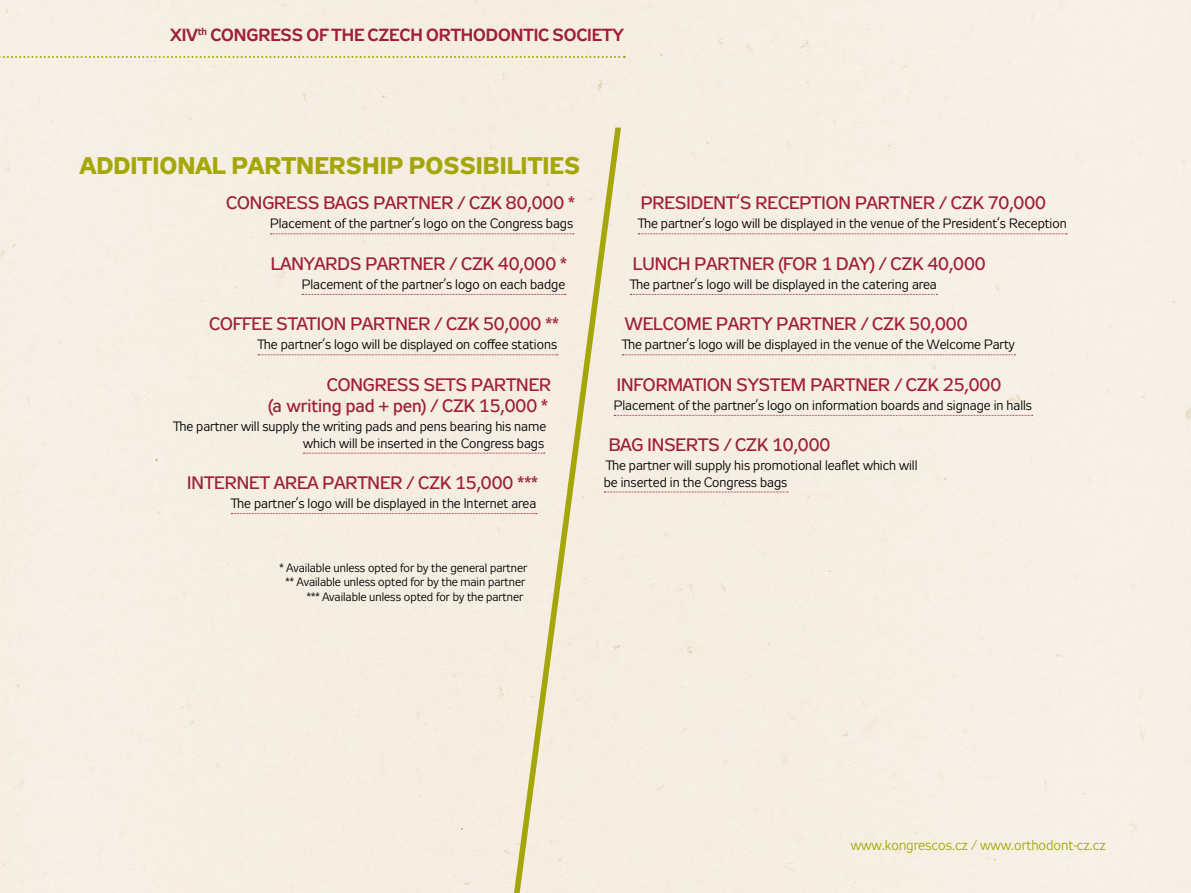
<style>
.page{position:relative;width:1191px;height:893px;background:#f6efe3}
.page>*{position:absolute;margin:0;border:0;box-sizing:border-box;transform-origin:0 0}
.t1{font:700 24px "Zeppelin 32";color:#acb30a}
.t2{font:18px/21.6px "Zeppelin 32";color:#a62241}
.t3{font:700 17.5px "Zeppelin 31";letter-spacing:-.005em;color:#a62241}
.t4{font:14px "Zeppelin 31";color:#acb30a}
.t5{font:13.5px/16.2px "Zeppelin 31";color:#000;text-align:right}
.t6{font:12px "Zeppelin 31";color:#000}
</style>
<div class="page">
<p class="t3" style="left:170px;top:25px;width:455px">XIV<sup>th</sup> CONGRESS OF THE CZECH ORTHODONTIC SOCIETY</p>
<h1 class="t1" style="left:80px;top:151px;width:32px">ADDITIONAL</h1>
<h1 class="t1" style="left:231px;top:151px;width:34px">PARTNERSHIP</h1>
<h1 class="t1" style="left:409px;top:151px;width:32px">POSSI</h1>
<h1 class="t1" style="left:483px;top:151px;width:29px">BILITIES</h1>
<h2 class="t2" style="left:226px;top:194px;width:24px">CONGRESS</h2>
<h2 class="t2" style="left:323px;top:194px;width:12px">BAGS</h2>
<h2 class="t2" style="left:373px;top:194px;width:13px">PARTNER</h2>
<h2 class="t2" style="left:457px;top:194px;width:119px">/ CZK 80,000 *</h2>
<p class="t5" style="left:270px;top:217px;width:304px">Placement of the partner‘s logo on the Congress bags</p>
<h2 class="t2" style="left:271px;top:254px;width:23px">LANYARDS</h2>
<h2 class="t2" style="left:365px;top:254px;width:13px">PARTNER</h2>
<h2 class="t2" style="left:449px;top:254px;width:119px">/ CZK 40,000 *</h2>
<p class="t5" style="left:302px;top:277px;width:265px">Placement of the partner‘s logo on each badge</p>
<h2 class="t2" style="left:209px;top:315px;width:23px">COFFEE</h2>
<h2 class="t2" style="left:277px;top:315px;width:11px">STATION</h2>
<h2 class="t2" style="left:350px;top:315px;width:13px">PARTNER</h2>
<h2 class="t2" style="left:434px;top:315px;width:126px">/ CZK 50,000 **</h2>
<p class="t5" style="left:258px;top:338px;width:301px">The partner‘s logo will be displayed on coffee stations</p>
<h2 class="t2" style="left:327px;top:375px;width:24px">CONGRESS</h2>
<h2 class="t2" style="left:424px;top:375px;width:12px">SETS</h2>
<h2 class="t2" style="left:268px;top:375px;width:282px;text-indent:203px">PARTNER<br>(A WRITING PAD + PEN) / CZK 15,000 *</h2>
<p class="t5" style="left:173px;top:420px;width:374px">The partner will supply the writing pads and pens bearing his name which will be inserted in the Congress bags</p>
<h2 class="t2" style="left:187px;top:474px;width:17px">INTERNET</h2>
<h2 class="t2" style="left:274px;top:474px;width:13px">AREA</h2>
<h2 class="t2" style="left:322px;top:474px;width:13px">PARTNER</h2>
<h2 class="t2" style="left:406px;top:474px;width:133px">/ CZK 15,000 ***</h2>
<p class="t5" style="left:231px;top:497px;width:307px">The partner‘s logo will be displayed in the Internet area</p>
<p class="t6" style="left:280px;top:561px;width:249px">* Available unless opted for by the general partner</p>
<p class="t6" style="left:285px;top:576px;width:241px">** Available unless opted for by the main partner</p>
<p class="t6" style="left:307px;top:590px;width:218px">*** Available unless opted for by the partner</p>
<h2 class="t2" style="left:641px;top:194px;width:24px">PRESIDENT</h2>
<h2 class="t2" style="left:736px;top:194px;width:31px">‘S RECEPTION</h2>
<h2 class="t2" style="left:855px;top:194px;width:13px">PARTNER</h2>
<h2 class="t2" style="left:939px;top:194px;width:108px">/ CZK 70,000</h2>
<p class="t5" style="left:638px;top:217px;width:430px">The partner‘s logo will be displayed in the venue of the President‘s Reception</p>
<h2 class="t2" style="left:633px;top:254px;width:22px">LUNCH</h2>
<h2 class="t2" style="left:694px;top:254px;width:13px">PARTNER</h2>
<h2 class="t2" style="left:778px;top:254px;width:17px">(FOR</h2>
<h2 class="t2" style="left:821px;top:254px;width:27px">1 DAY</h2>
<h2 class="t2" style="left:870px;top:254px;width:117px">) / CZK 40,000</h2>
<p class="t5" style="left:630px;top:277px;width:308px">The partner‘s logo will be displayed in the catering area</p>
<h2 class="t2" style="left:625px;top:315px;width:30px">WELCO</h2>
<h2 class="t2" style="left:686px;top:315px;width:42px">ME PARTY</h2>
<h2 class="t2" style="left:776px;top:315px;width:13px">PARTNER</h2>
<h2 class="t2" style="left:860px;top:315px;width:108px">/ CZK 50,000</h2>
<p class="t5" style="left:622px;top:338px;width:394px">The partner‘s logo will be displayed in the venue of the Welcome Party</p>
<h2 class="t2" style="left:617px;top:375px;width:17px">INFOR</h2>
<h2 class="t2" style="left:667px;top:375px;width:26px">MATION</h2>
<h2 class="t2" style="left:736px;top:375px;width:12px">SYSTE</h2>
<h2 class="t2" style="left:791px;top:375px;width:32px">M PARTNER</h2>
<h2 class="t2" style="left:894px;top:375px;width:108px">/ CZK 25,000</h2>
<p class="t5" style="left:614px;top:398px;width:420px">Placement of the partner‘s logo on information boards and signage in halls</p>
<h2 class="t2" style="left:609px;top:436px;width:50px">BAG INSERTS</h2>
<h2 class="t2" style="left:723px;top:436px;width:108px">/ CZK 10,000</h2>
<p class="t5" style="left:604px;top:459px;width:315px;text-align:left">The partner will supply his promotional leaflet which will be inserted in the Congress bags</p>
<p class="t4" style="left:850px;top:838px;width:257px">www.kongrescos.cz / www.orthodont-cz.cz</p>
</div>
